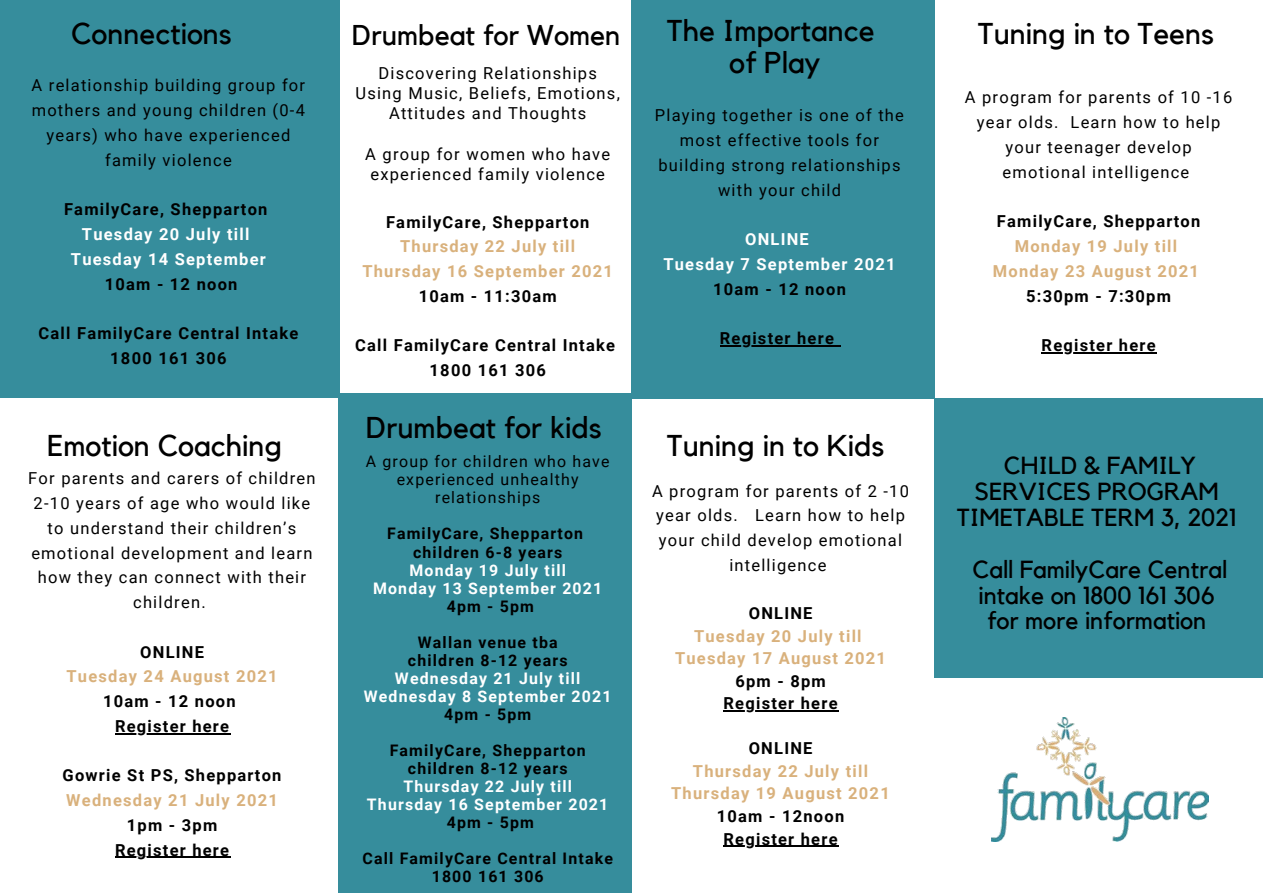
<style>
.page{position:relative;width:1263px;height:894px;background:#fff}
.page>*{position:absolute;margin:0;border:0;box-sizing:border-box;transform-origin:0 0}
.t1{font:30px "Kollektif";color:#000}
.t2{font:28.5px "Kollektif";color:#000}
.t3{font:24.6px/25.8px "Kollektif";color:#000;text-align:center}
.t4{font:16.5px/24.8px "Roboto";letter-spacing:.075em;color:#000;text-align:center}
.t5{font:700 16.5px/24.8px "Roboto";letter-spacing:.075em;color:#000;text-align:center}
.t6{font:700 16.5px/22.5px "Roboto";letter-spacing:.075em;color:#d9b17c;text-align:center}
.t7{font:700 16.5px "Roboto";letter-spacing:.075em;color:#fff}
.t8{font:700 15.9px/18px "Roboto";letter-spacing:.075em;color:#000;text-align:center}
.t9{font:700 15.9px/18px "Roboto";letter-spacing:.075em;color:#fff;text-align:center}
.t10{font:15.9px/18px "Roboto";letter-spacing:.075em;color:#000;text-align:center}
</style>
<div class="page">
<div style="left:0;top:0;width:339px;height:397px;background:#368d9c"></div>
<div style="left:934px;top:398px;width:329px;height:494px;background:#368d9c"></div>
<div style="left:631px;top:0;width:304px;height:398px;background:#368d9c"></div>
<div style="left:338px;top:392px;width:294px;height:500px;background:#368d9c"></div>
<div style="left:928px;top:677px;width:335px;height:216px;background:#fff"></div>
<img style="left:992px;top:717px;width:217px;height:124px">
<hr style="left:723px;top:710px;width:116px;height:1px;background:#000">
<hr style="left:723px;top:845px;width:116px;height:1px;background:#000">
<hr style="left:115px;top:732px;width:115px;height:2px;background:#000">
<hr style="left:115px;top:856px;width:115px;height:1px;background:#000">
<hr style="left:720px;top:345px;width:115px;height:1px;background:#000">
<hr style="left:1041px;top:352px;width:116px;height:1px;background:#000">
<p class="t1" style="left:667px;top:17px;width:209px">The Importance</p>
<p class="t1" style="left:729px;top:48px;width:93px">of Play</p>
<p class="t4" style="left:655px;top:103px;width:251px">Playing together is one of the most effective tools for building strong relationships with your child</p>
<p class="t7" style="left:745px;top:230px;width:65px">ONLINE</p>
<p class="t7" style="left:663px;top:254px;width:234px">Tuesday 7 September 2021</p>
<p class="t5" style="left:713px;top:276px;width:134px">10am - 12 noon</p>
<p class="t5" style="left:720px;top:326px;width:116px">Register here</p>
<p class="t1" style="left:71px;top:20px;width:162px">Connections</p>
<p class="t1" style="left:978px;top:20px;width:237px">Tuning in to Teens</p>
<p class="t2" style="left:352px;top:22px;width:270px">Drumbeat for Women</p>
<p class="t4" style="left:355px;top:63px;width:266px;line-height:20.2px">Discovering Relationships<br>Using Music, Beliefs, Emotions,<br>Attitudes and Thoughts</p>
<p class="t4" style="left:365px;top:144px;width:246px;line-height:20.2px">A group for women who have experienced family violence</p>
<p class="t5" style="left:386px;top:209px;width:205px">FamilyCare, Shepparton</p>
<p class="t6" style="left:400px;top:235px;width:177px">Thursday 22 July till</p>
<p class="t6" style="left:362px;top:260px;width:252px">Thursday 16 September 2021</p>
<p class="t5" style="left:419px;top:284px;width:140px">10am - 11:30am</p>
<p class="t5" style="left:355px;top:333px;width:261px">Call FamilyCare Central Intake</p>
<p class="t5" style="left:430px;top:358px;width:118px">1800 161 306</p>
<p class="t4" style="left:32px;top:73px;width:275px">A relationship building group for mothers and young children (0-4 years) who have experienced family violence</p>
<p class="t5" style="left:64px;top:197px;width:205px">FamilyCare, Shepparton</p>
<p class="t7" style="left:82px;top:225px;width:169px">Tuesday 20 July till</p>
<p class="t7" style="left:71px;top:249px;width:196px">Tuesday 14 September</p>
<p class="t5" style="left:105px;top:271px;width:134px">10am - 12 noon</p>
<p class="t5" style="left:38px;top:321px;width:261px">Call FamilyCare Central Intake<br>1800 161 306</p>
<p class="t4" style="left:965px;top:85px;width:269px">A program for parents of 10 -16 year olds. Learn how to help your teenager develop emotional intelligence</p>
<p class="t5" style="left:997px;top:209px;width:205px">FamilyCare, Shepparton</p>
<p class="t6" style="left:1015px;top:235px;width:164px">Monday 19 July till</p>
<p class="t6" style="left:993px;top:260px;width:207px">Monday 23 August 2021</p>
<p class="t5" style="left:1026px;top:283px;width:146px">5:30pm - 7:30pm</p>
<p class="t5" style="left:1041px;top:333px;width:116px">Register here</p>
<p class="t1" style="left:47px;top:431px;width:237px">Emotion Coaching</p>
<p class="t4" style="left:28px;top:466px;width:289px">For parents and carers of children<br>2-10 years of age who would like to understand their children’s emotional development and learn how they can connect with their children.</p>
<p class="t5" style="left:140px;top:639px;width:65px">ONLINE</p>
<p class="t6" style="left:66px;top:665px;width:212px">Tuesday 24 August 2021</p>
<p class="t5" style="left:103px;top:689px;width:134px">10am - 12 noon</p>
<p class="t5" style="left:115px;top:713px;width:116px">Register here</p>
<p class="t5" style="left:63px;top:763px;width:220px">Gowrie St PS, Shepparton</p>
<p class="t6" style="left:66px;top:789px;width:213px">Wednesday 21 July 2021</p>
<p class="t5" style="left:127px;top:812px;width:92px">1pm - 3pm</p>
<p class="t5" style="left:115px;top:837px;width:116px">Register here</p>
<p class="t1" style="left:366px;top:413px;width:237px">Drumbeat for kids</p>
<p class="t10" style="left:366px;top:453px;width:245px">A group for children who have experienced unhealthy relationships</p>
<p class="t8" style="left:387px;top:525px;width:198px">FamilyCare, Shepparton</p>
<p class="t8" style="left:413px;top:543px;width:151px">children 6-8 years</p>
<p class="t9" style="left:409px;top:561px;width:158px">Monday 19 July till</p>
<p class="t9" style="left:373px;top:579px;width:231px">Monday 13 September 2021</p>
<p class="t8" style="left:447px;top:597px;width:89px">4pm - 5pm</p>
<p class="t8" style="left:418px;top:633px;width:141px">Wallan venue tba</p>
<p class="t8" style="left:408px;top:651px;width:161px">children 8-12 years</p>
<p class="t9" style="left:364px;top:669px;width:249px">Wednesday 21 July till<br>Wednesday 8 September 2021</p>
<p class="t8" style="left:444px;top:705px;width:89px">4pm - 5pm</p>
<p class="t8" style="left:390px;top:741px;width:198px">FamilyCare, Shepparton</p>
<p class="t8" style="left:408px;top:759px;width:161px">children 8-12 years</p>
<p class="t9" style="left:403px;top:777px;width:170px">Thursday 22 July till</p>
<p class="t9" style="left:367px;top:795px;width:243px">Thursday 16 September 2021</p>
<p class="t8" style="left:447px;top:813px;width:89px">4pm - 5pm</p>
<p class="t8" style="left:362px;top:849px;width:252px">Call FamilyCare Central Intake<br>1800 161 306</p>
<p class="t1" style="left:667px;top:431px;width:219px">Tuning in to Kids</p>
<p class="t4" style="left:652px;top:478px;width:258px">A program for parents of 2 -10 year olds. Learn how to help your child develop emotional intelligence</p>
<p class="t5" style="left:749px;top:601px;width:65px">ONLINE</p>
<p class="t6" style="left:694px;top:624px;width:169px">Tuesday 20 July till</p>
<p class="t6" style="left:675px;top:647px;width:212px">Tuesday 17 August 2021</p>
<p class="t5" style="left:735px;top:668px;width:92px">6pm - 8pm</p>
<p class="t5" style="left:723px;top:691px;width:116px">Register here</p>
<p class="t5" style="left:749px;top:736px;width:65px">ONLINE</p>
<p class="t6" style="left:671px;top:759px;width:220px">Thursday 22 July till<br>Thursday 19 August 2021</p>
<p class="t5" style="left:717px;top:803px;width:129px">10am - 12noon</p>
<p class="t5" style="left:723px;top:826px;width:116px">Register here</p>
<p class="t3" style="left:975px;top:453px;width:245px">CHILD &amp; FAMILY<br>SERVICES PROGRAM</p>
<p class="t3" style="left:957px;top:505px;width:281px">TIMETABLE TERM 3, 2021</p>
<p class="t3" style="left:972px;top:557px;width:256px;text-align:left">Call FamilyCare Central intake on 1800 161 306</p>
<p class="t3" style="left:987px;top:608px;width:221px">for more information</p>
</div>
